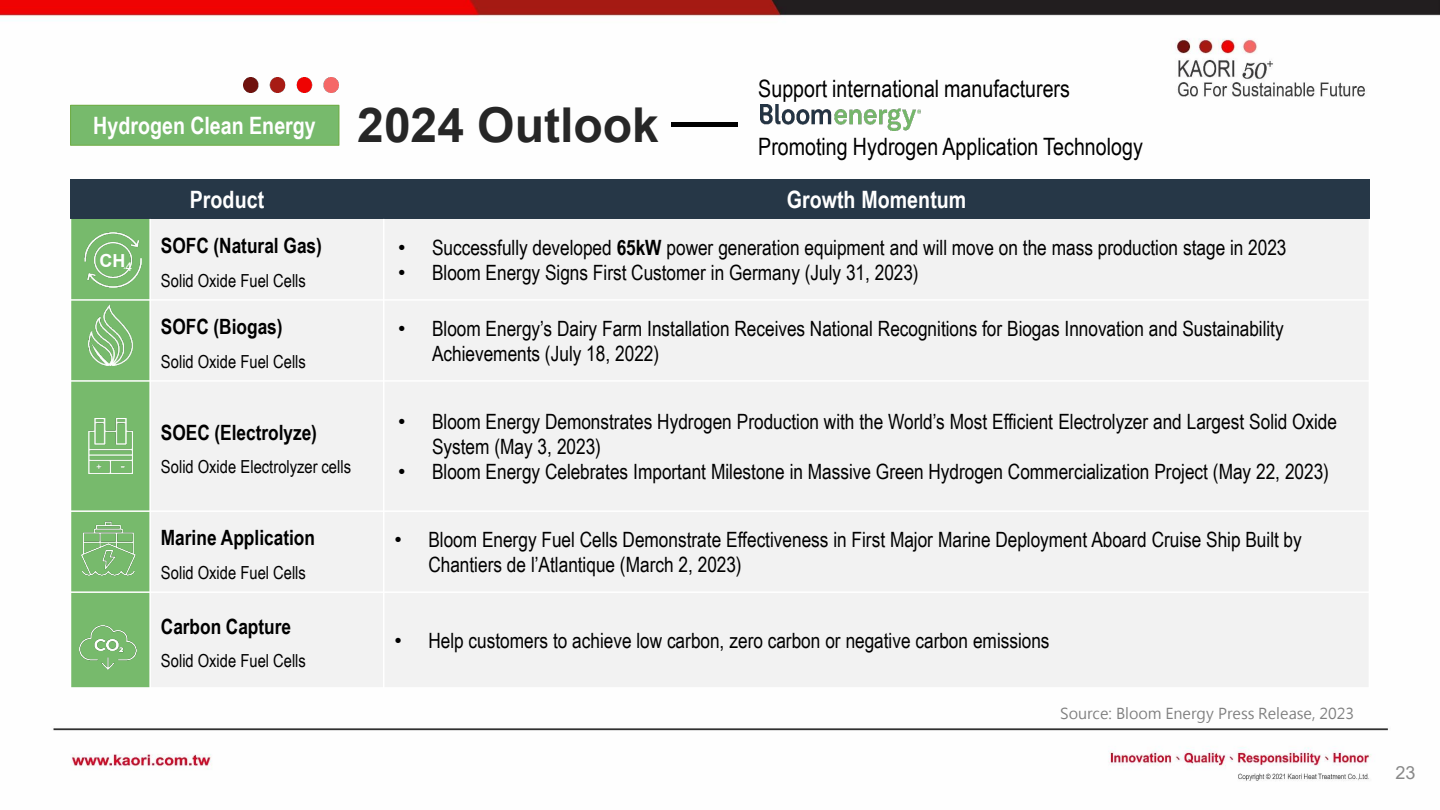
<style>
.page{position:relative;width:1440px;height:810px;background:#fff}
.page>*{position:absolute;margin:0;border:0;box-sizing:border-box;transform-origin:0 0}
.t1{font:24px "Arial Narrow";color:#000}
.t2{font:700 24px "Arial Narrow";color:#fff}
.t3{font:21.15px "Arial Narrow";letter-spacing:-.005em;color:#000}
.t4{font:700 21.15px "Arial Narrow";color:#000}
.t5{font:21px/25.2px "Arial Narrow";color:#000}
.t6{font:700 21px "Arial Narrow";color:#000}
.t7{font:18px "Arial Narrow";color:#000}
.t8{font:700 18px "Arial";color:#fff}
.t9{font:18px "Arial";color:#898989}
.t10{font:15px "Microsoft Jheng Hei";color:#7f7f7f}
.s1{font-family:"Arial";font-size:48.15px;color:#262626}
.s2{font-family:"Arial";font-weight:400;font-size:66.15px;color:#000}
.s3{font-family:"Arial"}
.s4{font-weight:700}
</style>
<div class="page">
<img style="left:0;top:0;width:1440px;height:781px">
<div style="left:70px;top:179px;width:314px;height:40px;background:#263747"></div>
<div style="left:384px;top:179px;width:985px;height:40px;background:#263747"></div>
<div style="left:70px;top:219px;width:80px;height:81px;background:#77ba6c"></div>
<div style="left:150px;top:219px;width:234px;height:81px;background:#f2f2f2"></div>
<div style="left:384px;top:219px;width:985px;height:81px;background:#f2f2f2"></div>
<div style="left:70px;top:300px;width:80px;height:81px;background:#77ba6c"></div>
<div style="left:150px;top:300px;width:234px;height:81px;background:#f2f2f2"></div>
<div style="left:384px;top:300px;width:985px;height:81px;background:#f2f2f2"></div>
<div style="left:70px;top:381px;width:80px;height:130px;background:#77ba6c"></div>
<div style="left:150px;top:381px;width:234px;height:130px;background:#f2f2f2"></div>
<div style="left:384px;top:381px;width:985px;height:130px;background:#f2f2f2"></div>
<div style="left:70px;top:511px;width:80px;height:81px;background:#77ba6c"></div>
<div style="left:150px;top:511px;width:234px;height:81px;background:#f2f2f2"></div>
<div style="left:384px;top:511px;width:985px;height:81px;background:#f2f2f2"></div>
<div style="left:70px;top:592px;width:80px;height:96px;background:#77ba6c"></div>
<div style="left:150px;top:592px;width:234px;height:96px;background:#f2f2f2"></div>
<div style="left:384px;top:592px;width:985px;height:96px;background:#f2f2f2"></div>
<hr style="left:149px;top:219px;width:2px;height:470px;background:#fff">
<hr style="left:383px;top:219px;width:1px;height:470px;background:#fff">
<hr style="left:70px;top:299px;width:1300px;height:2px;background:#fff">
<hr style="left:70px;top:380px;width:1300px;height:2px;background:#fff">
<hr style="left:70px;top:510px;width:1300px;height:2px;background:#fff">
<hr style="left:70px;top:591px;width:1300px;height:2px;background:#fff">
<hr style="left:70px;top:219px;width:1px;height:470px;background:#fff">
<hr style="left:1369px;top:219px;width:1px;height:470px;background:#fff">
<hr style="left:70px;top:687px;width:1300px;height:2px;background:#fff">
<img style="left:89px;top:418px;width:43px;height:56px">
<img style="left:89px;top:304px;width:43px;height:61px">
<img style="left:81px;top:522px;width:54px;height:54px">
<img style="left:84px;top:232px;width:57px;height:55px">
<div style="left:98px;top:244px;width:30px;height:29px;background:#77ba6c;border-radius:50%"></div>
<img style="left:244px;top:77px;width:95px;height:16px">
<div style="left:71px;top:105px;width:268px;height:40px;background:#77ba6c"></div>
<div style="left:70px;top:105px;width:269px;height:41px;border:1px solid #70ad47"></div>
<img style="left:760px;top:105px;width:161px;height:25px">
<img style="left:80px;top:626px;width:57px;height:44px">
<p class="t2" style="left:93px;top:108px;width:646px">Hydrogen Clean Energy <span class="s1">2024 Outlook</span> <span class="s2">—</span></p>
<p class="t1" style="left:758px;top:71px;width:313px">Support international manufacturers</p>
<p class="t1" style="left:758px;top:129px;width:386px">Promoting Hydrogen Application Technology</p>
<p class="t8" style="left:100px;top:247px;width:34px">CH<sub>4</sub></p>
<p class="t2" style="left:190px;top:182px;width:76px">Product</p>
<p class="t2" style="left:787px;top:182px;width:181px">Growth Momentum</p>
<p class="t4" style="left:161px;top:229px;width:162px">SOFC (Natural Gas)</p>
<p class="t7" style="left:161px;top:267px;width:146px">Solid Oxide Fuel Cells</p>
<p class="t3" style="left:398px;top:232px;width:890px"><span class="s3">•</span> Successfully developed <span class="s4">65kW</span> power generation equipment and will move on the mass production stage in 2023</p>
<p class="t5" style="left:398px;top:259px;width:522px"><span class="s3">•</span> Bloom Energy Signs First Customer in Germany (July 31, 2023)</p>
<p class="t6" style="left:161px;top:311px;width:123px">SOFC (Biogas)</p>
<p class="t7" style="left:161px;top:348px;width:146px">Solid Oxide Fuel Cells</p>
<p class="t6" style="left:161px;top:416px;width:158px">SOEC (Electrolyze)</p>
<p class="t7" style="left:161px;top:454px;width:192px">Solid Oxide Electrolyzer cells</p>
<p class="t6" style="left:161px;top:522px;width:156px">Marine Application</p>
<p class="t7" style="left:161px;top:559px;width:146px">Solid Oxide Fuel Cells</p>
<p class="t6" style="left:161px;top:610px;width:132px">Carbon Capture</p>
<p class="t7" style="left:161px;top:648px;width:146px">Solid Oxide Fuel Cells</p>
<p class="t5" style="left:432px;top:315px;width:853px;text-indent:-34px"><span class="s3">•</span> Bloom Energy’s Dairy Farm Installation Receives National Recognitions for Biogas Innovation and Sustainability<br>Achievements (July 18, 2022)</p>
<p class="t5" style="left:432px;top:408px;width:907px;text-indent:-34px"><span class="s3">•</span> Bloom Energy Demonstrates Hydrogen Production with the World’s Most Efficient Electrolyzer and Largest Solid Oxide<br>System (May 3, 2023)</p>
<p class="t5" style="left:398px;top:459px;width:932px"><span class="s3">•</span> Bloom Energy Celebrates Important Milestone in Massive Green Hydrogen Commercialization Project (May 22, 2023)</p>
<p class="t5" style="left:428px;top:526px;width:875px;text-indent:-34px"><span class="s3">•</span> Bloom Energy Fuel Cells Demonstrate Effectiveness in First Major Marine Deployment Aboard Cruise Ship Built by<br>Chantiers de l’Atlantique (March 2, 2023)</p>
<p class="t5" style="left:395px;top:627px;width:656px"><span class="s3">•</span> Help customers to achieve low carbon, zero carbon or negative carbon emissions</p>
<p class="t10" style="left:1060px;top:704px;width:295px">Source: Bloom Energy Press Release, 2023</p>
<p class="t9" style="left:1396px;top:760px;width:22px">23</p>
</div>
